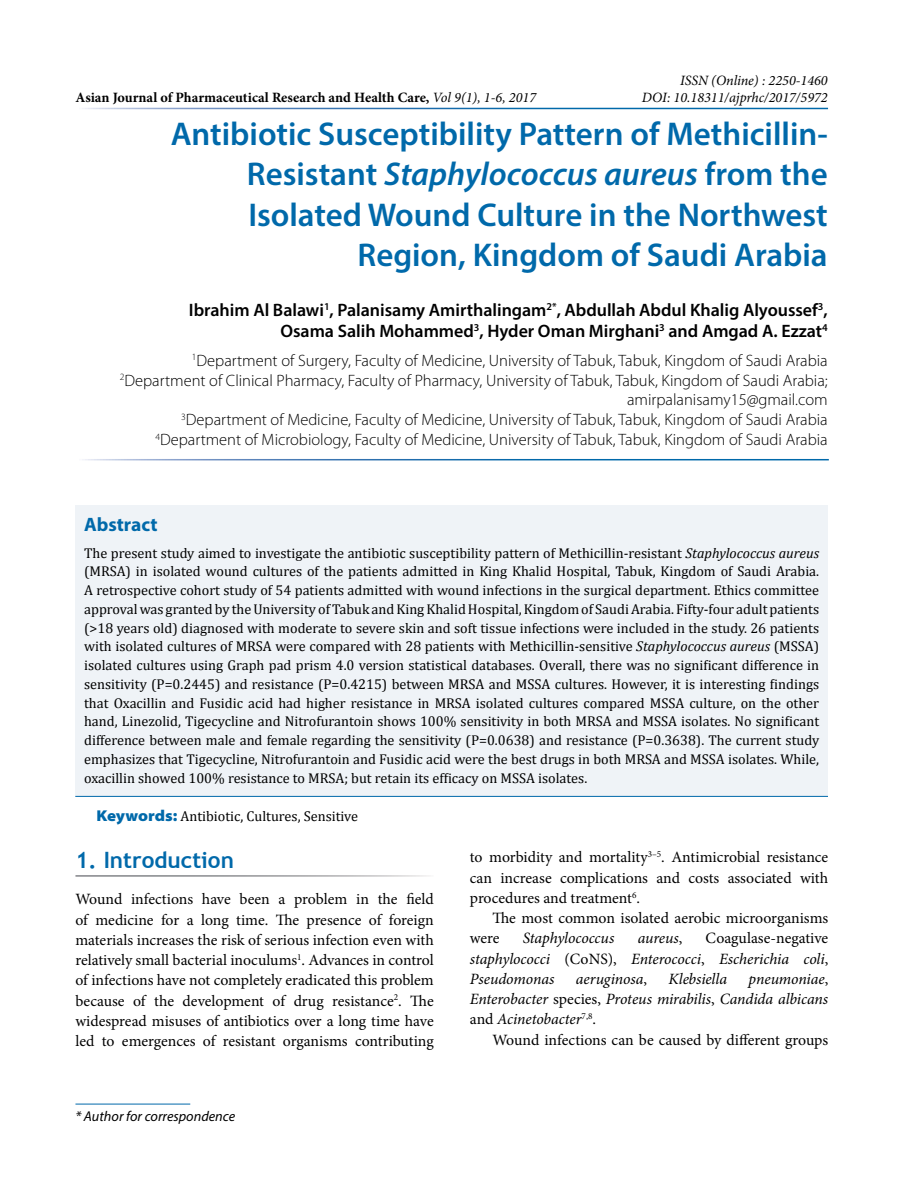
<style>
.page{position:relative;width:918px;height:1188px;background:#fff}
.page>*{position:absolute;margin:0;border:0;box-sizing:border-box;transform-origin:0 0}
.t1{font:600 33px/40.5px "Myriad Pro";color:#0069aa;text-align:right}
.t2{font:700 22.5px "Trebuchet MS";color:#0069aa}
.t3{font:700 19.5px "Myriad Pro";color:#0069aa}
.t4{font:600 18px/21.6px "Myriad Pro";color:#000;text-align:right}
.t5{font:300 16.5px/19.8px "Myriad Pro";color:#000;text-align:right}
.t6{font:15.75px/20.2px "Minion Pro";letter-spacing:-.005em;color:#000;text-align:justify}
.t7{font:italic 15.75px/20.2px "Minion Pro";letter-spacing:-.005em;color:#000;text-align:justify}
.t8{font:14.25px/18.8px "Cambria";color:#000;text-align:justify}
.t9{font:700 14.25px "Minion Pro";color:#000}
.t10{font:italic 14.25px/17.1px "Minion Pro";color:#000;text-align:right}
.t11{font:italic 14.25px "Myriad Pro";color:#000}
.s1{font-weight:400;font-style:italic}
.s2{font-style:italic}
.s3{font-family:"Myriad Pro";font-weight:900;font-stretch:semi-expanded;font-size:15.75px;color:#0069aa}
.s4{font-style:normal}
</style>
<div class="page">
<hr style="left:75px;top:1104px;width:115px;height:1px;background:#0069aa">
<div style="left:75px;top:505px;width:753px;height:292px;background:#eff3f7"></div>
<hr style="left:75px;top:796px;width:753px;height:1px;background:#0069aa">
<p class="t9" style="left:75px;top:87px;width:462px">Asian Journal of Pharmaceutical Research and Health Care, <span class="s1">Vol 9(1), 1-6, 2017</span></p>
<p class="t10" style="left:642px;top:71px;width:187px">ISSN (Online) : 2250-1460<br>DOI: 10.18311/ajprhc/2017/5972</p>
<h1 class="t1" style="left:171px;top:113px;width:659px">Antibiotic Susceptibility Pattern of Methicillin-Resistant <span class="s2">Staphylococcus aureus</span> from the Isolated Wound Culture in the Northwest Region, Kingdom of Saudi Arabia</h1>
<p class="t4" style="left:189px;top:298px;width:640px">Ibrahim Al Balawi<sup>1</sup>, Palanisamy Amirthalingam<sup>2*</sup>, Abdullah Abdul Khalig Alyoussef<sup>3</sup>,<br>Osama Salih Mohammed<sup>3</sup>, Hyder Oman Mirghani<sup>3</sup> and Amgad A. Ezzat<sup>4</sup></p>
<p class="t5" style="left:120px;top:351px;width:710px"><sup>1</sup>Department of Surgery, Faculty of Medicine, University of Tabuk, Tabuk, Kingdom of Saudi Arabia <sup>2</sup>Department of Clinical Pharmacy, Faculty of Pharmacy, University of Tabuk, Tabuk, Kingdom of Saudi Arabia; amirpalanisamy15@gmail.com<br><sup>3</sup>Department of Medicine, Faculty of Medicine, University of Tabuk, Tabuk, Kingdom of Saudi Arabia <sup>4</sup>Department of Microbiology, Faculty of Medicine, University of Tabuk, Tabuk, Kingdom of Saudi Arabia</p>
<h3 class="t3" style="left:84px;top:512px;width:75px">Abstract</h3>
<p class="t8" style="left:84px;top:543px;width:737px">The present study aimed to investigate the antibiotic susceptibility pattern of Methicillin-resistant <span class="s2">Staphylococcus aureus </span>(MRSA) in isolated wound cultures of the patients admitted in King Khalid Hospital, Tabuk, Kingdom of Saudi Arabia.<br>A retrospective cohort study of 54 patients admitted with wound infections in the surgical department. Ethics committee approval was granted by the University of Tabuk and King Khalid Hospital, Kingdom of Saudi Arabia. Fifty-four adult patients (&gt;18 years old) diagnosed with moderate to severe skin and soft tissue infections were included in the study. 26 patients with isolated cultures of MRSA were compared with 28 patients with Methicillin-sensitive <span class="s2">Staphylococcus aureus</span> (MSSA) isolated cultures using Graph pad prism 4.0 version statistical databases. Overall, there was no significant difference in sensitivity (P=0.2445) and resistance (P=0.4215) between MRSA and MSSA cultures. However, it is interesting findings that Oxacillin and Fusidic acid had higher resistance in MRSA isolated cultures compared MSSA culture, on the other hand, Linezolid, Tigecycline and Nitrofurantoin shows 100% sensitivity in both MRSA and MSSA isolates. No significant difference between male and female regarding the sensitivity (P=0.0638) and resistance (P=0.3638). The current study emphasizes that Tigecycline, Nitrofurantoin and Fusidic acid were the best drugs in both MRSA and MSSA isolates. While, oxacillin showed 100% resistance to MRSA; but retain its efficacy on MSSA isolates.</p>
<p class="t8" style="left:97px;top:807px;width:263px"><span class="s3">Keywords:</span> Antibiotic, Cultures, Sensitive</p>
<h2 class="t2" style="left:75px;top:845px;width:160px">1. Introduction</h2>
<p class="t6" style="left:75px;top:889px;width:360px">Wound infections have been a problem in the field of medicine for a long time. The presence of foreign materials increases the risk of serious infection even with relatively small bacterial inoculums<sup>1</sup>. Advances in control of infections have not completely eradicated this problem because of the development of drug resistance<sup>2</sup>. The widespread misuses of antibiotics over a long time have led to emergences of resistant organisms contributing</p>
<p class="t11" style="left:75px;top:1107px;width:161px">* Author for correspondence</p>
<p class="t6" style="left:470px;top:847px;width:360px">to morbidity and mortality<sup>3–5</sup>. Antimicrobial resistance can increase complications and costs associated with procedures and treatment<sup>6</sup>.</p>
<p class="t6" style="left:470px;top:908px;width:360px;text-indent:23px">The most common isolated aerobic microorganisms were</p>
<p class="t7" style="left:470px;top:928px;width:360px;text-indent:236px"><span class="s4">Coagulase-negative </span>staphylococci <span class="s4">(CoNS),</span> Enterococci<span class="s4">,</span> Escherichia coli<span class="s4">, </span>Pseudomonas</p>
<p class="t7" style="left:523px;top:928px;width:93px">Staphylococcus</p>
<p class="t7" style="left:638px;top:928px;width:46px">aureus<span class="s4">,</span></p>
<p class="t7" style="left:576px;top:969px;width:73px">aeruginosa<span class="s4">,</span></p>
<p class="t7" style="left:669px;top:969px;width:60px">Klebsiella</p>
<p class="t7" style="left:470px;top:969px;width:360px;text-indent:279px">pneumoniae<span class="s4">, </span>Enterobacter <span class="s4">species,</span> Proteus mirabilis<span class="s4">,</span> Candida albicans <span class="s4">and</span> Acinetobacter<sup>7,8</sup><span class="s4">.</span></p>
<p class="t6" style="left:492px;top:1030px;width:337px">Wound infections can be caused by different groups</p>
</div>
